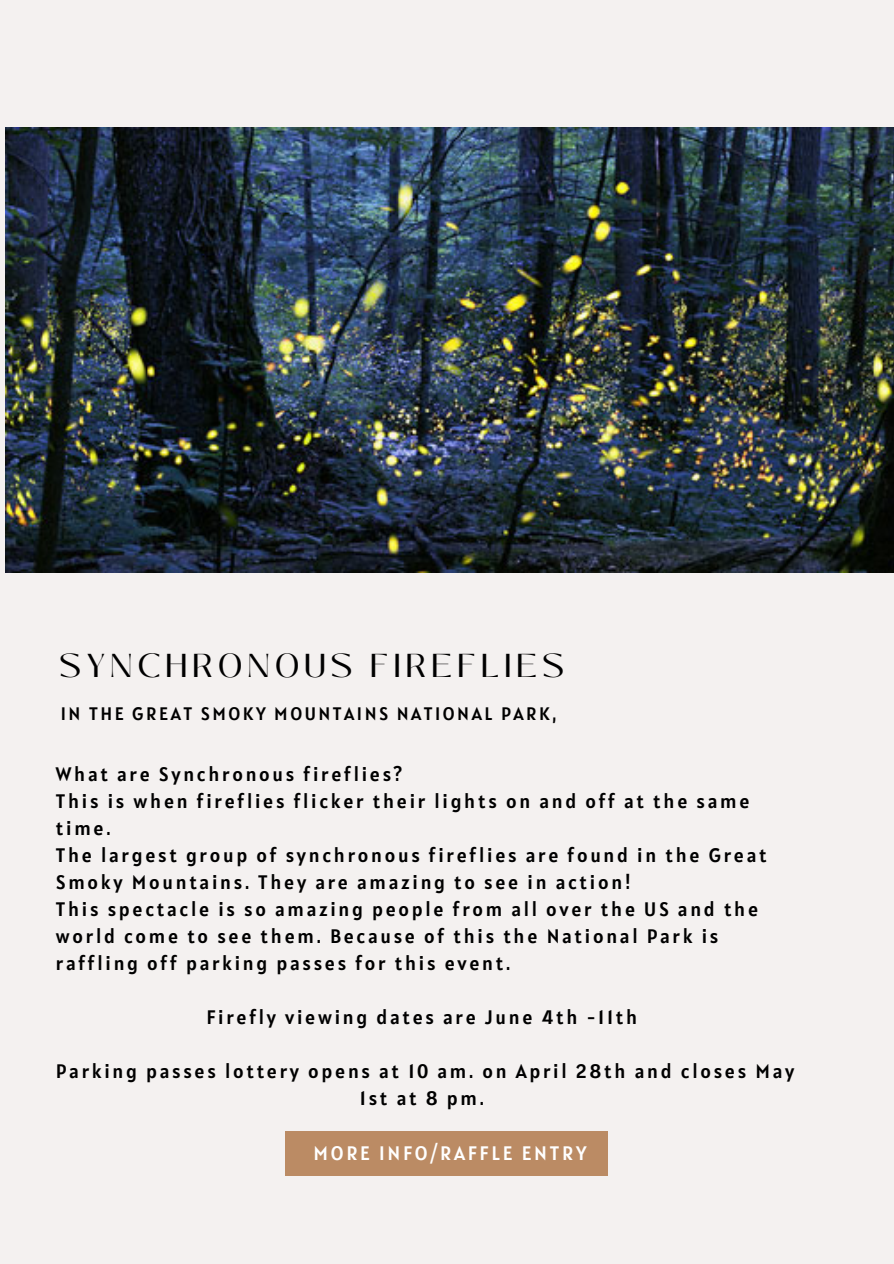
<style>
.page{position:relative;width:894px;height:1264px;background:#fff}
.page>*{position:absolute;margin:0;border:0;box-sizing:border-box;transform-origin:0 0}
.t1{font:33px "Black Mango";letter-spacing:.14em;color:#000}
.t2{font:19.5px/27px "Alatsi";letter-spacing:.14em;color:#000}
.t3{font:19.5px "Alatsi";letter-spacing:.14em;color:#fff}
.t4{font:18px "Alatsi";letter-spacing:.14em;color:#000}
</style>
<div class="page">
<div style="left:0;top:0;width:893px;height:1263px;background:#f4f1f0"></div>
<img style="left:5px;top:128px;width:888px;height:444px">
<div style="left:285px;top:1131px;width:323px;height:44px;background:#bb8b64"></div>
<h1 class="t1" style="left:59px;top:640px;width:506px">SYNCHRONOUS FIREFLIES</h1>
<p class="t4" style="left:61px;top:702px;width:497px">IN THE GREAT SMOKY MOUNTAINS NATIONAL PARK,</p>
<p class="t2" style="left:56px;top:760px;width:712px">What are Synchronous fireflies?<br>This is when fireflies flicker their lights on and off at the same time.<br>The largest group of synchronous fireflies are found in the Great Smoky Mountains. They are amazing to see in action!<br>This spectacle is so amazing people from all over the US and the world come to see them. Because of this the National Park is raffling off parking passes for this event.</p>
<p class="t2" style="left:206px;top:1003px;width:432px">Firefly viewing dates are June 4th -11th</p>
<p class="t2" style="left:56px;top:1057px;width:739px;text-align:center">Parking passes lottery opens at 10 am. on April 28th and closes May<br>1st at 8 pm.</p>
<p class="t3" style="left:313px;top:1140px;width:274px">MORE INFO/RAFFLE ENTRY</p>
</div>
